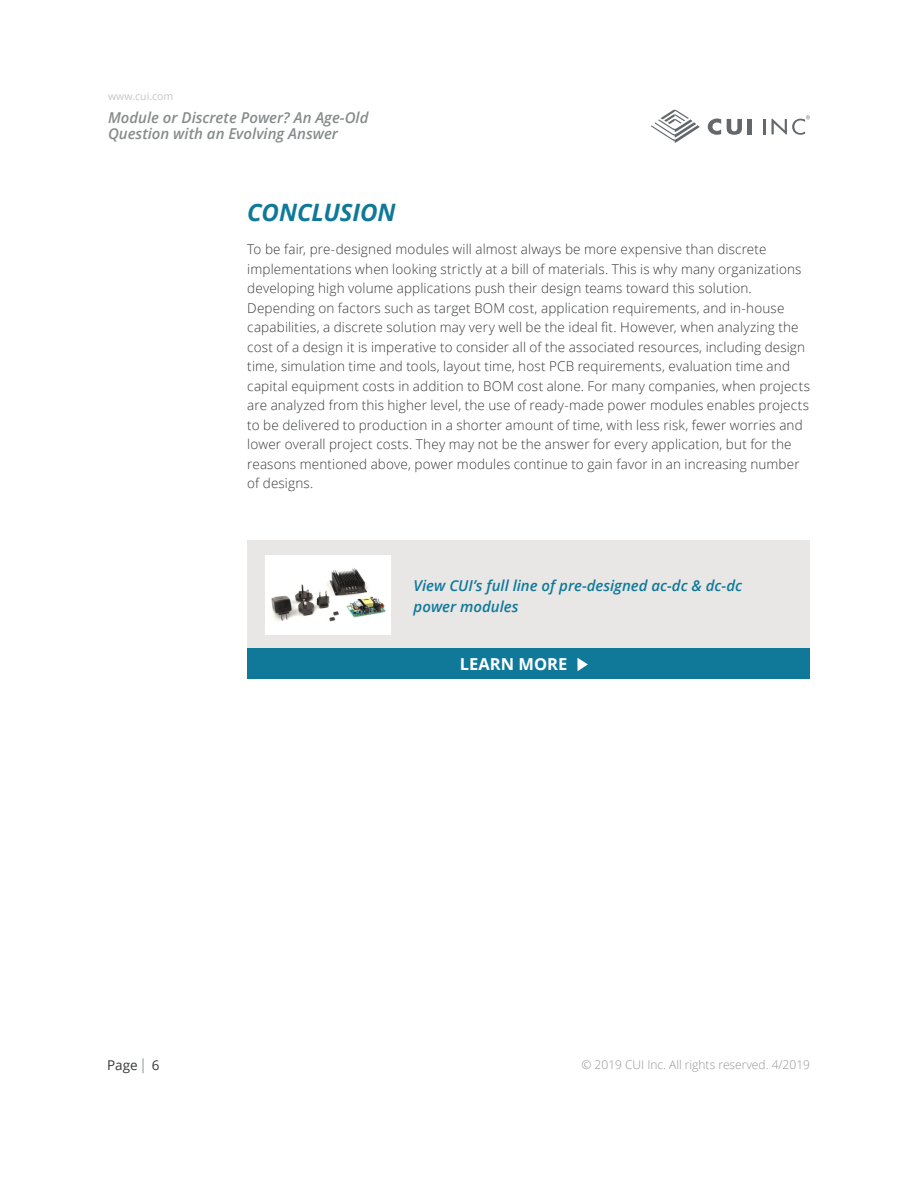
<style>
.page{position:relative;width:918px;height:1188px;background:#fff}
.page>*{position:absolute;margin:0;border:0;box-sizing:border-box;transform-origin:0 0}
.t1{font:italic 700 24px "Open Sans";letter-spacing:-.005em;color:#10799a}
.t2{font:700 16.5px "Open Sans";color:#fff}
.t3{font:italic 600 15px/16.5px "Open Sans";color:#888b8c}
.t4{font:italic 600 15px/21px "Open Sans";color:#10799a}
.t5{font:300 13.5px/19.5px "Open Sans";letter-spacing:.01em;color:#37393a}
.t6{font:13.5px "Open Sans";color:#37393a}
.t7{font:300 12px "Open Sans";color:#939598}
.t8{font:10.5px "Open Sans";color:#c7c6c5}
</style>
<div class="page">
<svg style="left:651px;top:109px;width:49px;height:34px"></svg>
<svg style="left:763px;top:119px;width:2px;height:15px"></svg>
<svg style="left:708px;top:119px;width:13px;height:16px"></svg>
<svg style="left:727px;top:119px;width:15px;height:16px"></svg>
<hr style="left:748px;top:119px;width:4px;height:15px;background:#63686c">
<svg style="left:772px;top:115px;width:38px;height:20px"></svg>
<svg style="left:143px;top:1058px;width:1px;height:15px"></svg>
<div style="left:247px;top:540px;width:563px;height:139px;background:#e8e7e5"></div>
<div style="left:247px;top:648px;width:563px;height:31px;background:#10799a"></div>
<svg style="left:577px;top:658px;width:11px;height:13px"></svg>
<img style="left:265px;top:556px;width:125px;height:78px">
<p class="t8" style="left:108px;top:89px;width:67px">www.cui.com</p>
<p class="t3" style="left:108px;top:109px;width:262px">Module or Discrete Power? An Age-Old<br>Question with an Evolving Answer</p>
<h1 class="t1" style="left:247px;top:196px;width:150px">CONCLUSION</h1>
<p class="t5" style="left:247px;top:239px;width:564px">To be fair, pre-designed modules will almost always be more expensive than discrete implementations when looking strictly at a bill of materials. This is why many organizations developing high volume applications push their design teams toward this solution.<br>Depending on factors such as target BOM cost, application requirements, and in-house capabilities, a discrete solution may very well be the ideal fit. However, when analyzing the cost of a design it is imperative to consider all of the associated resources, including design time, simulation time and tools, layout time, host PCB requirements, evaluation time and capital equipment costs in addition to BOM cost alone. For many companies, when projects are analyzed from this higher level, the use of ready-made power modules enables projects to be delivered to production in a shorter amount of time, with less risk, fewer worries and lower overall project costs. They may not be the answer for every application, but for the reasons mentioned above, power modules continue to gain favor in an increasing number of designs.</p>
<p class="t4" style="left:414px;top:575px;width:330px">View CUI’s full line of pre-designed ac-dc &amp; dc-dc power modules</p>
<p class="t6" style="left:107px;top:1056px;width:54px">Page 6</p>
<p class="t2" style="left:460px;top:653px;width:109px">LEARN MORE</p>
<p class="t7" style="left:582px;top:1056px;width:230px">© 2019 CUI Inc. All rights reserved. 4/2019</p>
</div>
